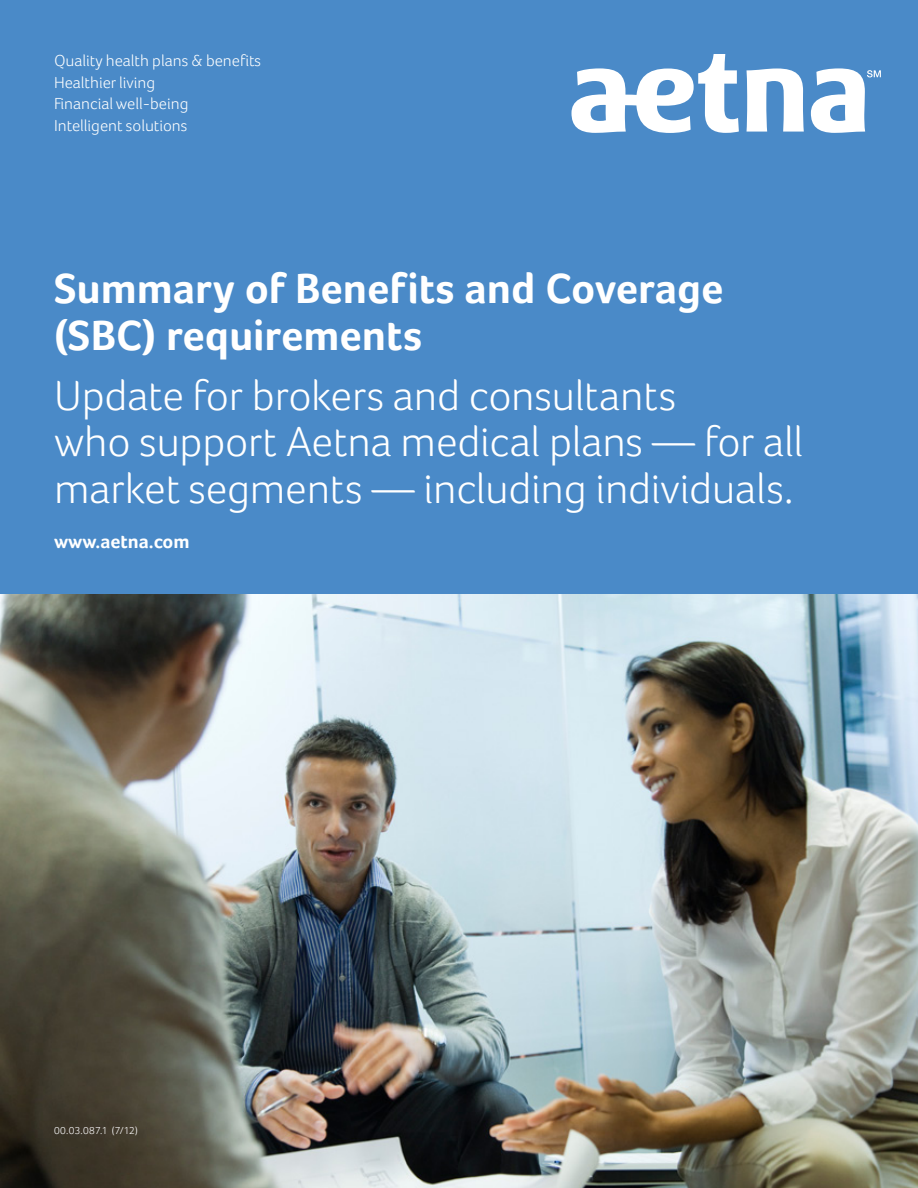
<style>
.page{position:relative;width:918px;height:1188px;background:#fff}
.page>*{position:absolute;margin:0;border:0;box-sizing:border-box;transform-origin:0 0}
.t1{font:300 43.5px/46.5px "Foco";letter-spacing:-.005em;color:#fff}
.t2{font:700 43.5px/46.5px "Foco";letter-spacing:-.005em;color:#fff}
.t3{font:700 19.5px "Foco";color:#fff}
.t4{font:300 16.5px/21.8px "Foco";color:#fff}
.t5{font:300 10.5px "Foco";letter-spacing:.025em;color:#fff}
</style>
<div class="page">
<img style="left:0;top:594px;width:918px;height:594px">
<div style="left:0;top:0;width:918px;height:594px;background:#4a8ac8"></div>
<svg style="left:572px;top:54px;width:309px;height:79px"></svg>
<p class="t4" style="left:54px;top:49px;width:209px">Quality health plans &amp; benefits<br>Healthier living<br>Financial well-being<br>Intelligent solutions</p>
<p class="t2" style="left:54px;top:265px;width:671px">Summary of Benefits and Coverage (SBC) requirements</p>
<p class="t1" style="left:54px;top:371px;width:751px">Update for brokers and consultants<br>who support Aetna medical plans — for all market segments — including individuals.</p>
<p class="t3" style="left:54px;top:530px;width:137px">www.aetna.com</p>
<p class="t5" style="left:54px;top:1124px;width:85px">00.03.087.1 (7/12)</p>
</div>
